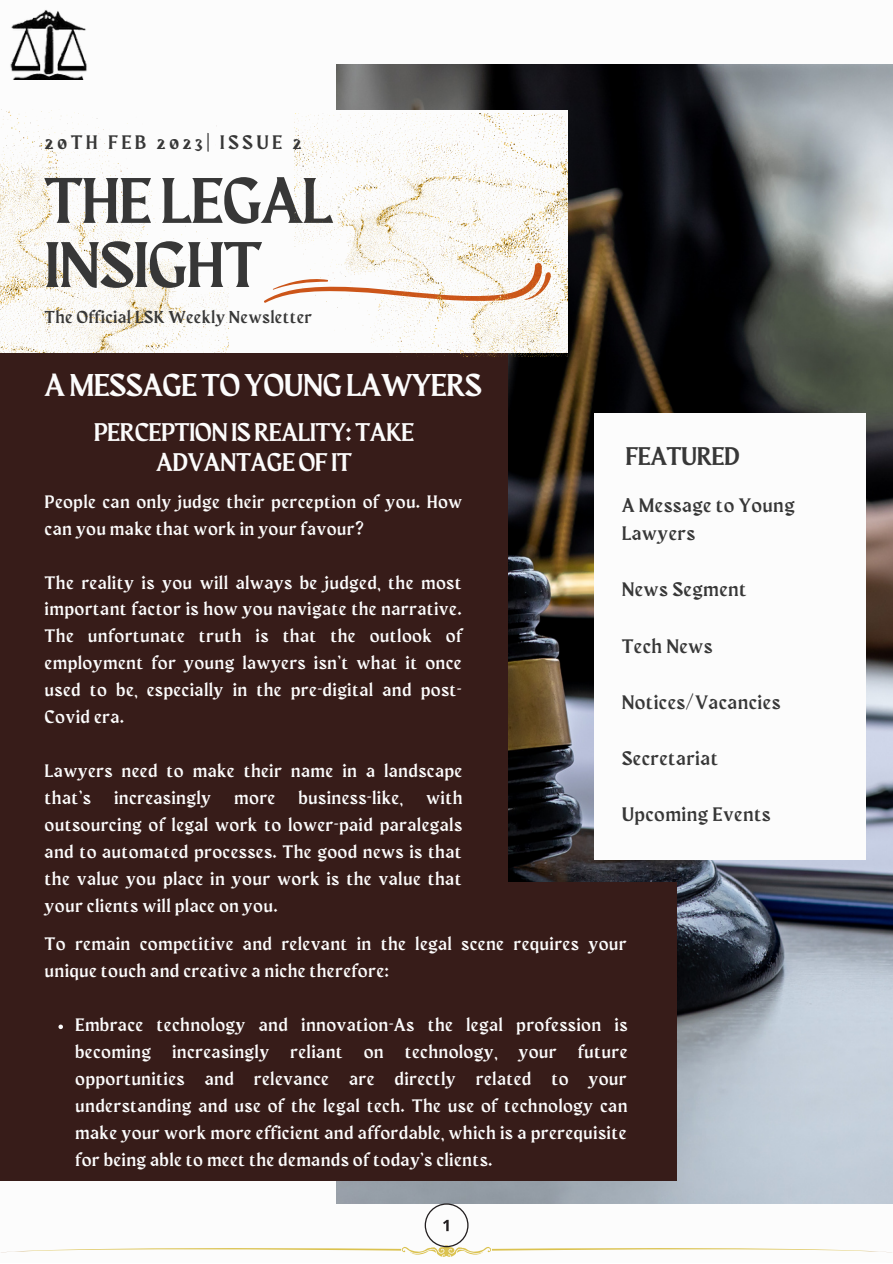
<style>
.page{position:relative;width:893px;height:1264px;background:#fff}
.page>*{position:absolute;margin:0;border:0;box-sizing:border-box;transform-origin:0 0}
.t1{font:64.5px/64.1px "Maragsa Display";color:#373737}
.t2{font:31.5px "Maragsa Display";color:#fcfcfc}
.t3{font:25.5px/30.3px "Maragsa Display";color:#fcfcfc;text-align:center}
.t4{font:25.5px "Maragsa Display";color:#373737}
.t5{font:19.5px/28px "Maragsa Display";letter-spacing:.05em;color:#373737}
.t6{font:19.5px "Maragsa Display";letter-spacing:.2em;color:#373737}
.t7{font:18px/27px "Maragsa Display";letter-spacing:.05em;color:#fcfcfc}
.t8{font:17.25px "Maragsa Display";letter-spacing:.05em;color:#373737}
</style>
<div class="page">
<img style="left:336px;top:64px;width:556px;height:1139px">
<div style="left:360px;top:882px;width:316px;height:298px;background:#371c19"></div>
<div style="left:0;top:110px;width:507px;height:1070px;background:#371c19"></div>
<div style="left:0;top:110px;width:568px;height:243px;background:#fcfcfc"></div>
<div style="left:594px;top:413px;width:271px;height:446px;background:#fcfcfc"></div>
<img style="left:10px;top:9px;width:77px;height:71px">
<img style="left:0;top:110px;width:228px;height:243px">
<svg style="left:264px;top:281px;width:30px;height:22px"></svg>
<img style="left:294px;top:113px;width:273px;height:243px">
<svg style="left:58px;top:1024px;width:5px;height:5px"></svg>
<svg style="left:1px;top:1203px;width:891px;height:54px"></svg>
<p class="t6" style="left:45px;top:134px;width:258px">20TH FEB 2023| ISSUE 2</p>
<p class="t1" style="left:45px;top:173px;width:289px">THE LEGAL<br>INSIGHT</p>
<p class="t8" style="left:45px;top:310px;width:268px">The Official LSK Weekly Newsletter</p>
<p class="t2" style="left:45px;top:371px;width:438px">AMESSAGE TOYOUNG LAWYERS</p>
<p class="t3" style="left:94px;top:418px;width:321px">PERCEPTIONIS REALITY: TAKE<br>ADVANTAGEOF IT</p>
<p class="t7" style="left:45px;top:489px;width:418px">People can only judge their perception of you. How can you make that work in your favour?</p>
<p class="t7" style="left:45px;top:570px;width:418px;text-align:justify">The reality is you will always be judged, the most important factor is how you navigate the narrative.<br>The unfortunate truth is that the outlook of employment for young lawyers isn’t what it once used to be, especially in the pre-digital and post-Covid era.</p>
<p class="t7" style="left:45px;top:759px;width:418px">Lawyers need to make their name in a landscape that’s</p>
<p class="t7" style="left:45px;top:786px;width:418px;text-align:justify;text-indent:381px">with outsourcing of legal work to lower-paid paralegals and to automated processes. The good news is that the value you place in your work is the value that your clients will place on you.</p>
<p class="t7" style="left:114px;top:786px;width:98px">increasingly</p>
<p class="t7" style="left:234px;top:786px;width:42px">more</p>
<p class="t7" style="left:299px;top:786px;width:106px">business-like,</p>
<p class="t4" style="left:625px;top:445px;width:115px">FEATURED</p>
<p class="t5" style="left:622px;top:492px;width:174px">A Message to Young<br>Lawyers</p>
<p class="t5" style="left:622px;top:577px;width:126px">News Segment</p>
<p class="t5" style="left:622px;top:633px;width:92px">Tech News</p>
<p class="t5" style="left:622px;top:689px;width:160px">Notices/Vacancies</p>
<p class="t5" style="left:622px;top:745px;width:97px">Secretariat</p>
<p class="t5" style="left:622px;top:802px;width:150px">Upcoming Events</p>
<p class="t7" style="left:45px;top:931px;width:583px">To remain competitive and relevant in the legal scene requires your unique touch and creative a niche therefore:</p>
<p class="t7" style="left:76px;top:1012px;width:553px;text-align:justify">Embrace technology and innovation-As the legal profession is becoming increasingly reliant on technology, your future opportunities and relevance are directly related to your understanding and use of the legal tech. The use of technology can make your work more efficient and affordable, which is a prerequisite for being able to meet the demands of today’s clients.</p>
</div>
